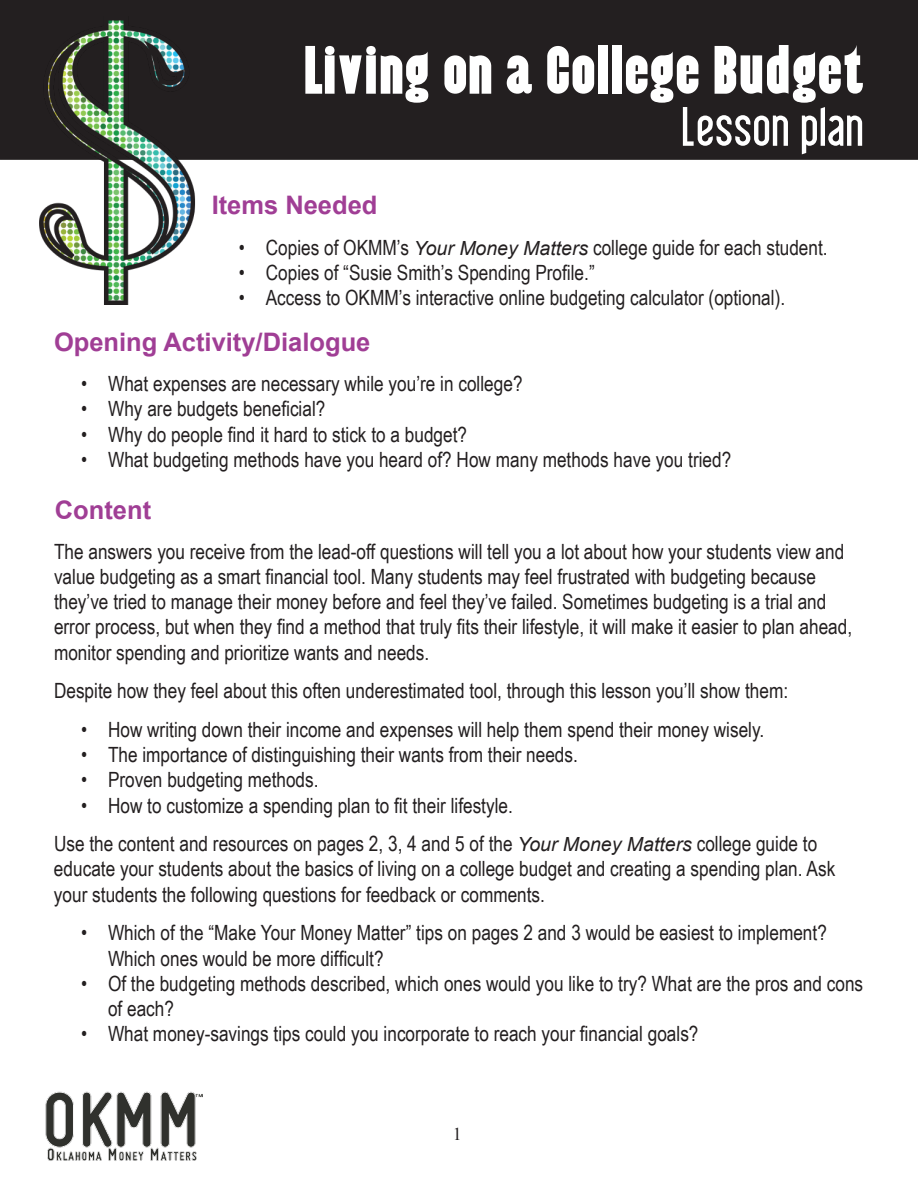
<style>
.page{position:relative;width:918px;height:1188px;background:#fff}
.page>*{position:absolute;margin:0;border:0;box-sizing:border-box;transform-origin:0 0}
.t1{font:63px "Almonte";color:#fff}
.t2{font:54px "Libel Suit";color:#fff}
.t3{font:700 25.5px "Arial";color:#a03e95}
.t4{font:21px/25.2px "Arial Narrow";color:#231f20}
.t5{font:18px "Times New Roman";color:#231f20}
.s1{font-family:"Arial";font-style:italic;font-size:19.5px}
</style>
<div class="page">
<div style="left:1px;top:1px;width:916px;height:158px;background:#231f20"></div>
<div style="left:0;top:0;width:918px;height:160px;border:2px solid #231f20"></div>
<img style="left:45px;top:1091px;width:158px;height:70px">
<img style="left:0;top:16px;width:261px;height:288px">
<h1 class="t1" style="left:304px;top:39px;width:562px">Living on a College Budget</h1>
<h2 class="t2" style="left:681px;top:100px;width:184px">Lesson plan</h2>
<p class="t3" style="left:212px;top:188px;width:167px">Items Needed</p>
<p class="t4" style="left:239px;top:234px;width:590px">• Copies of OKMM’s <span class="s1">Your Money Matters</span> college guide for each student.</p>
<p class="t4" style="left:239px;top:259px;width:357px">• Copies of “Susie Smith’s Spending Profile.”</p>
<p class="t4" style="left:239px;top:284px;width:548px">• Access to OKMM’s interactive online budgeting calculator (optional).</p>
<p class="t3" style="left:54px;top:325px;width:318px">Opening Activity/Dialogue</p>
<p class="t4" style="left:81px;top:370px;width:443px">• What expenses are necessary while you’re in college?</p>
<p class="t4" style="left:81px;top:396px;width:246px">• Why are budgets beneficial?</p>
<p class="t4" style="left:81px;top:421px;width:388px">• Why do people find it hard to stick to a budget?</p>
<p class="t4" style="left:81px;top:446px;width:652px">• What budgeting methods have you heard of? How many methods have you tried?</p>
<p class="t3" style="left:55px;top:493px;width:98px">Content</p>
<p class="t4" style="left:54px;top:538px;width:800px">The answers you receive from the lead-off questions will tell you a lot about how your students view and value budgeting as a smart financial tool. Many students may feel frustrated with budgeting because they’ve tried to manage their money before and feel they’ve failed. Sometimes budgeting is a trial and error process, but when they find a method that truly fits their lifestyle, it will make it easier to plan ahead, monitor spending and prioritize wants and needs.</p>
<p class="t4" style="left:54px;top:677px;width:736px">Despite how they feel about this often underestimated tool, through this lesson you’ll show them:</p>
<p class="t4" style="left:81px;top:716px;width:685px">• How writing down their income and expenses will help them spend their money wisely.</p>
<p class="t4" style="left:81px;top:741px;width:498px">• The importance of distinguishing their wants from their needs.</p>
<p class="t4" style="left:81px;top:767px;width:239px">• Proven budgeting methods.</p>
<p class="t4" style="left:54px;top:785px;width:765px;line-height:38.7px;text-indent:27px">• How to customize a spending plan to fit their lifestyle.<br>Use the content and resources on pages 2, 3, 4 and 5 of the <span class="s1">Your Money Matters</span> college guide to</p>
<p class="t4" style="left:54px;top:856px;width:783px">educate your students about the basics of living on a college budget and creating a spending plan. Ask your students the following questions for feedback or comments.</p>
<p class="t4" style="left:108px;top:920px;width:720px;text-indent:-27px">• Which of the “Make Your Money Matter” tips on pages 2 and 3 would be easiest to implement?<br>Which ones would be more difficult?</p>
<p class="t4" style="left:108px;top:970px;width:757px;text-indent:-27px">• Of the budgeting methods described, which ones would you like to try? What are the pros and cons of each?</p>
<p class="t4" style="left:81px;top:1020px;width:619px">• What money-savings tips could you incorporate to reach your financial goals?</p>
<p class="t5" style="left:453px;top:1122px;width:10px">1</p>
</div>
